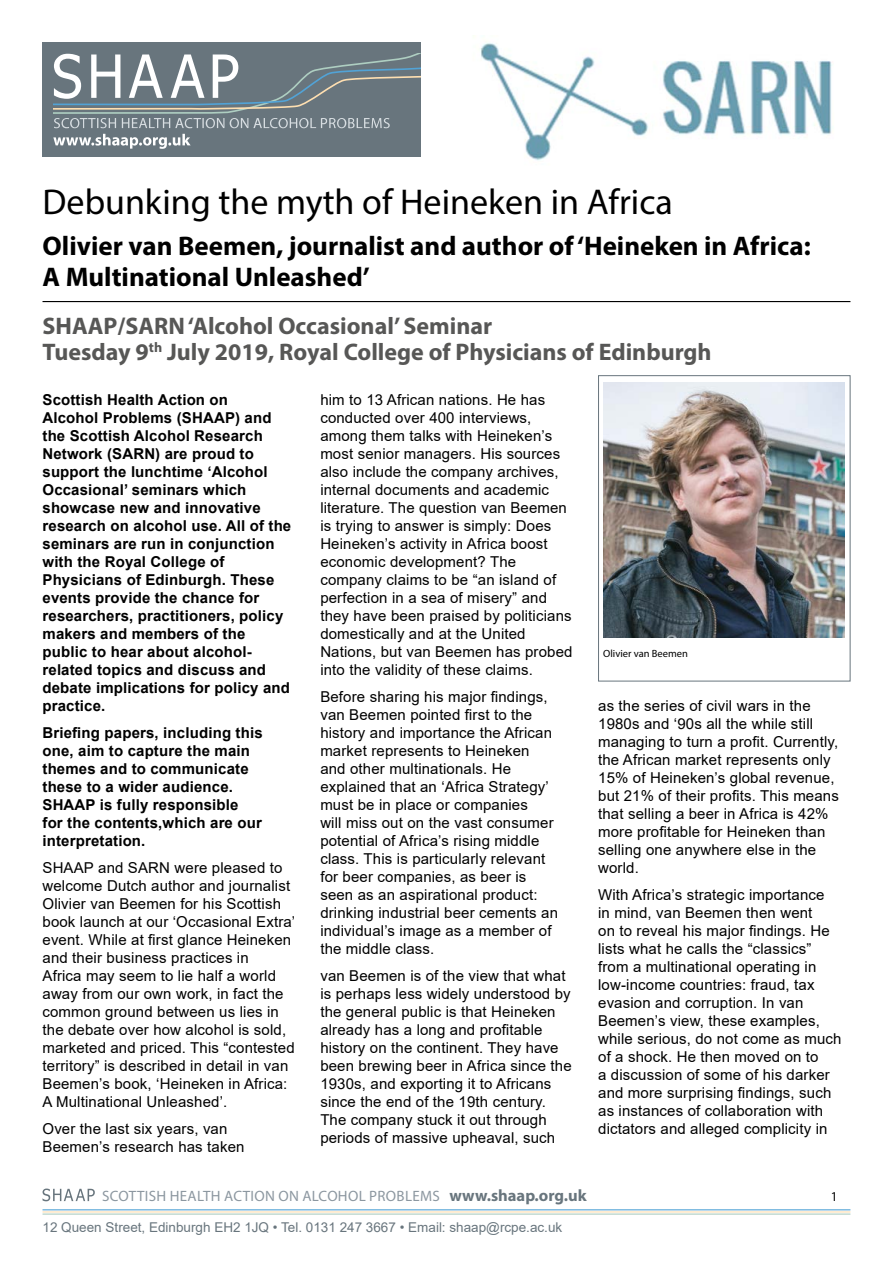
<style>
.page{position:relative;width:893px;height:1263px;background:#fff}
.page>*{position:absolute;margin:0;border:0;box-sizing:border-box;transform-origin:0 0}
.t1{font:36px "Myriad Pro";color:#000}
.t2{font:700 27px/31.5px "Myriad Pro";color:#000}
.t3{font:700 24px/25.5px "Myriad Pro";color:#575756}
.t4{font:15px/18px "Arial";letter-spacing:.01em;color:#000}
.t5{font:700 15px/18px "Arial";letter-spacing:.01em;color:#000}
.t6{font:15px "Myriad Pro";letter-spacing:.02em;color:#8c97a0}
.t7{font:13.5px "Arial";color:#68757d}
.t8{font:13.5px "Myriad Pro";color:#000}
.t9{font:10.5px "Myriad Pro";color:#000}
.s1{font-weight:700;font-size:16.5px;color:#68757d}
</style>
<div class="page">
<div style="left:43px;top:43px;width:404px;height:114px;background:#68757d"></div>
<svg style="left:53px;top:54px;width:368px;height:74px"></svg>
<svg style="left:53px;top:134px;width:138px;height:15px"></svg>
<hr style="left:43px;top:1209px;width:807px;height:1px;background:#52a3d6">
<hr style="left:43px;top:1211px;width:807px;height:1px;background:#fedfb1">
<hr style="left:43px;top:1213px;width:807px;height:1px;background:#aecec1">
<svg style="left:43px;top:1188px;width:52px;height:13px"></svg>
<img style="left:421px;top:43px;width:411px;height:118px">
<hr style="left:43px;top:301px;width:807px;height:1px;background:#000">
<div style="left:598px;top:375px;width:252px;height:306px;border:1px solid #68757d"></div>
<img style="left:604px;top:382px;width:240px;height:255px">
<h1 class="t1" style="left:43px;top:180px;width:632px">Debunking the myth of Heineken in Africa</h1>
<h2 class="t2" style="left:43px;top:229px;width:770px">Olivier van Beemen, journalist and author of ‘Heineken in Africa:<br>A Multinational Unleashed’</h2>
<h3 class="t3" style="left:43px;top:312px;width:671px">SHAAP/SARN ‘Alcohol Occasional’ Seminar<br>Tuesday 9<sup>th</sup> July 2019, Royal College of Physicians of Edinburgh</h3>
<p class="t5" style="left:43px;top:391px;width:250px">Scottish Health Action on<br>Alcohol Problems (SHAAP) and the Scottish Alcohol Research<br>Network (SARN) are proud to support the lunchtime ‘Alcohol<br>Occasional’ seminars which showcase new and innovative research on alcohol use. All of the seminars are run in conjunction with the Royal College of<br>Physicians of Edinburgh. These events provide the chance for researchers, practitioners, policy makers and members of the public to hear about alcohol&shy;related topics and discuss and debate implications for policy and practice.</p>
<p class="t5" style="left:43px;top:724px;width:222px">Briefing papers, including this one, aim to capture the main themes and to communicate these to a wider audience.<br>SHAAP is fully responsible<br>for the contents,which are our interpretation.</p>
<p class="t4" style="left:43px;top:859px;width:254px">SHAAP and SARN were pleased to welcome Dutch author and journalist Olivier van Beemen for his Scottish book launch at our ‘Occasional Extra’ event. While at first glance Heineken and their business practices in<br>Africa may seem to lie half a world away from our own work, in fact the common ground between us lies in the debate over how alcohol is sold, marketed and priced. This “contested territory” is described in detail in van Beemen’s book, ‘Heineken in Africa:<br>A Multinational Unleashed’.</p>
<p class="t4" style="left:43px;top:1120px;width:204px">Over the last six years, van<br>Beemen’s research has taken</p>
<p class="t4" style="left:320px;top:391px;width:254px">him to 13 African nations. He has conducted over 400 interviews, among them talks with Heineken’s most senior managers. His sources also include the company archives, internal documents and academic literature. The question van Beemen is trying to answer is simply: Does Heineken’s activity in Africa boost economic development? The company claims to be “an island of perfection in a sea of misery” and they have been praised by politicians domestically and at the United Nations, but van Beemen has probed into the validity of these claims.</p>
<p class="t4" style="left:320px;top:688px;width:239px">Before sharing his major findings, van Beemen pointed first to the history and importance the African market represents to Heineken and other multinationals. He explained that an ‘Africa Strategy’ must be in place or companies<br>will miss out on the vast consumer potential of Africa’s rising middle class. This is particularly relevant for beer companies, as beer is seen as an aspirational product: drinking industrial beer cements an individual’s image as a member of the middle class.</p>
<p class="t4" style="left:320px;top:967px;width:253px">van Beemen is of the view that what is perhaps less widely understood by the general public is that Heineken already has a long and profitable history on the continent. They have been brewing beer in Africa since the 1930s, and exporting it to Africans since the end of the 19th century.<br>The company stuck it out through periods of massive upheaval, such</p>
<p class="t9" style="left:603px;top:647px;width:86px">Olivier van Beemen</p>
<p class="t4" style="left:598px;top:697px;width:242px">as the series of civil wars in the<br>1980s and ‘90s all the while still managing to turn a profit. Currently, the African market represents only<br>15% of Heineken’s global revenue, but 21% of their profits. This means that selling a beer in Africa is 42% more profitable for Heineken than selling one anywhere else in the world.</p>
<p class="t4" style="left:598px;top:886px;width:245px">With Africa’s strategic importance<br>in mind, van Beemen then went<br>on to reveal his major findings. He lists what he calls the “classics” from a multinational operating in low-income countries: fraud, tax evasion and corruption. In van Beemen’s view, these examples, while serious, do not come as much of a shock. He then moved on to<br>a discussion of some of his darker and more surprising findings, such as instances of collaboration with dictators and alleged complicity in</p>
<p class="t6" style="left:102px;top:1187px;width:486px">SCOTTISH HEALTH ACTION ON ALCOHOL PROBLEMS <span class="s1">www.shaap.org.uk</span></p>
<p class="t8" style="left:831px;top:1188px;width:8px">1</p>
<p class="t7" style="left:43px;top:1218px;width:521px">12 Queen Street, Edinburgh EH2 1JQ • Tel. 0131 247 3667 • Email: shaap@rcpe.ac.uk</p>
</div>
